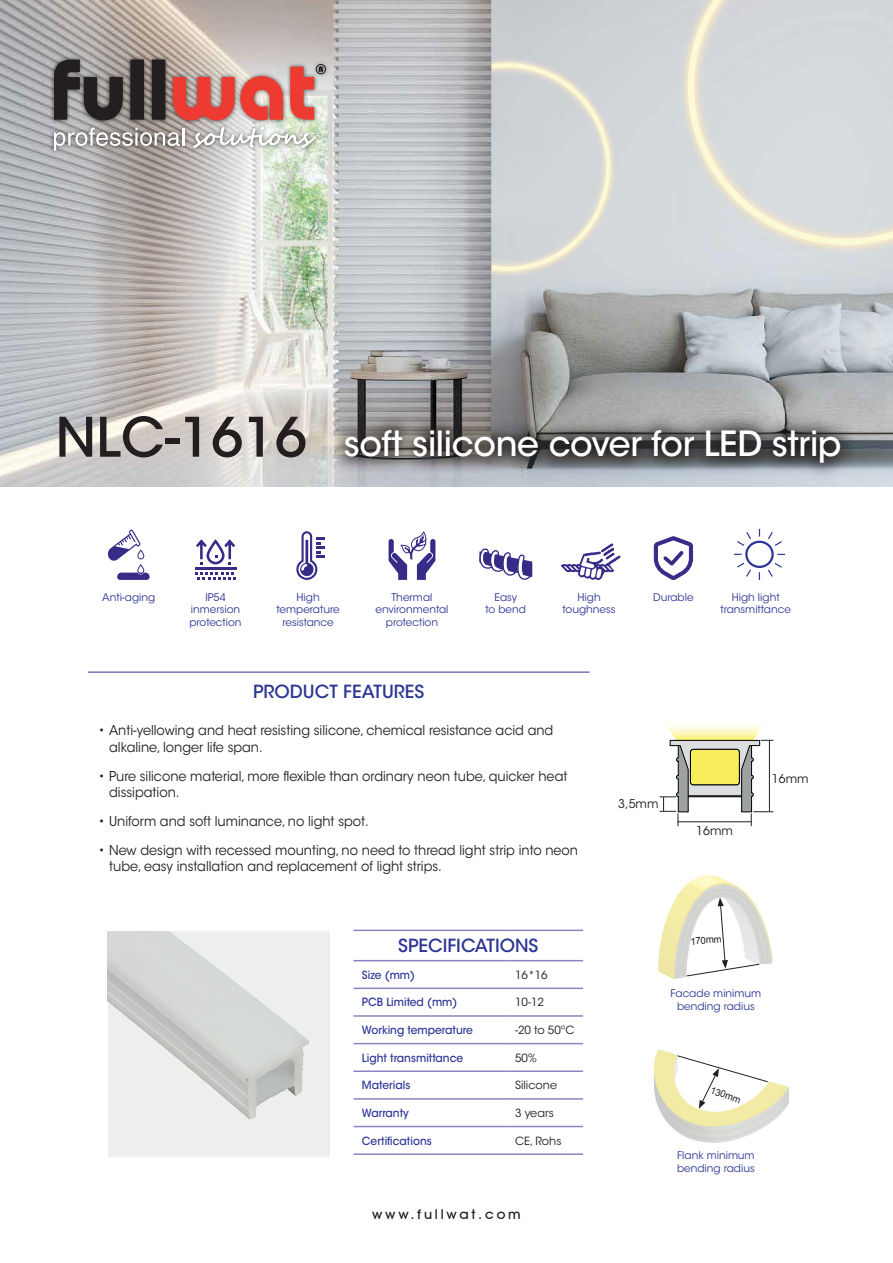
<style>
.page{position:relative;width:893px;height:1263px;background:#fff}
.page>*{position:absolute;margin:0;border:0;box-sizing:border-box;transform-origin:0 0}
.t1{font:500 54px "ITC Avant Garde Std";color:#231f20}
.t2{font:500 34.5px "ITC Avant Garde Std";letter-spacing:-.01em;color:#fff}
.t3{font:500 18px "ITC Avant Garde Std";color:#2e3695}
.t4{font:13.5px/16.2px "ITC Avant Garde Std";color:#231f20;scale:.95 1}
.t5{font:500 13.5px "Avant Garde IT Cby BT";letter-spacing:.19em;color:#231f20;scale:1.07 1}
.t6{font:12px "ITC Avant Garde Std";color:#231f20}
.t7{font:500 11.25px "ITC Avant Garde Std";color:#2e3695;scale:.95 1}
.t8{font:11.25px "ITC Avant Garde Std";color:#231f20}
.t9{font:10.5px/12.6px "ITC Avant Garde Std";color:#2e3695;text-align:center}
.t10{font:9.75px "Arial";color:#231f20}
</style>
<div class="page">
<img style="left:0;top:0;width:893px;height:487px">
<svg style="left:328px;top:412px;width:531px;height:69px;background:#7a7b7d"></svg>
<div style="left:745px;top:541px;width:29px;height:27px;border:2px solid #2e3695;border-radius:50%"></div>
<svg style="left:737px;top:532px;width:15px;height:15px"></svg>
<svg style="left:737px;top:562px;width:15px;height:15px"></svg>
<svg style="left:767px;top:562px;width:15px;height:15px"></svg>
<svg style="left:767px;top:532px;width:15px;height:15px"></svg>
<hr style="left:195px;top:567px;width:41px;height:3px;background:#362b87">
<svg style="left:195px;top:572px;width:41px;height:8px"></svg>
<svg style="left:196px;top:539px;width:39px;height:25px"></svg>
<svg style="left:478px;top:548px;width:55px;height:124px"></svg>
<svg style="left:108px;top:529px;width:42px;height:51px"></svg>
<svg style="left:296px;top:531px;width:28px;height:49px"></svg>
<svg style="left:653px;top:536px;width:40px;height:44px"></svg>
<svg style="left:389px;top:531px;width:46px;height:49px"></svg>
<svg style="left:561px;top:543px;width:60px;height:37px"></svg>
<hr style="left:88px;top:672px;width:502px;height:1px;background:#2e3695">
<hr style="left:353px;top:929px;width:154px;height:2px;background:#8985bf">
<hr style="left:507px;top:929px;width:76px;height:2px;background:#8985bf">
<hr style="left:353px;top:960px;width:154px;height:1px;background:#8985bf">
<hr style="left:507px;top:960px;width:76px;height:1px;background:#8985bf">
<hr style="left:353px;top:987px;width:154px;height:2px;background:#8985bf">
<hr style="left:507px;top:987px;width:76px;height:2px;background:#8985bf">
<hr style="left:353px;top:1015px;width:154px;height:2px;background:#8985bf">
<hr style="left:507px;top:1015px;width:76px;height:2px;background:#8985bf">
<hr style="left:353px;top:1043px;width:154px;height:1px;background:#8985bf">
<hr style="left:507px;top:1043px;width:76px;height:1px;background:#8985bf">
<hr style="left:353px;top:1070px;width:154px;height:2px;background:#8985bf">
<hr style="left:507px;top:1070px;width:76px;height:2px;background:#8985bf">
<hr style="left:353px;top:1098px;width:154px;height:2px;background:#8985bf">
<hr style="left:507px;top:1098px;width:76px;height:2px;background:#8985bf">
<hr style="left:353px;top:1126px;width:154px;height:1px;background:#8985bf">
<hr style="left:507px;top:1126px;width:76px;height:1px;background:#8985bf">
<hr style="left:353px;top:1153px;width:154px;height:2px;background:#8985bf">
<hr style="left:507px;top:1153px;width:76px;height:2px;background:#8985bf">
<div style="left:108px;top:931px;width:221px;height:226px;background:#edefed"></div>
<img style="left:108px;top:931px;width:201px;height:189px">
<img style="left:667px;top:725px;width:99px;height:15px">
<div style="left:50px;top:55px;width:280px;height:100px;background:#231f20;opacity:.75"></div>
<div style="left:316px;top:64px;width:10px;height:10px;border:1px solid #231f20;border-radius:50%"></div>
<svg style="left:54px;top:59px;width:111px;height:61px;background:#555150"></svg>
<svg style="left:173px;top:66px;width:150px;height:54px;background:#d87c75"></svg>
<svg style="left:54px;top:128px;width:130px;height:23px"></svg>
<svg style="left:193px;top:127px;width:123px;height:21px"></svg>
<img style="left:658px;top:876px;width:115px;height:103px">
<img style="left:654px;top:1050px;width:134px;height:92px">
<svg style="left:677px;top:1055px;width:91px;height:54px"></svg>
<svg style="left:686px;top:897px;width:74px;height:79px"></svg>
<svg style="left:660px;top:740px;width:113px;height:86px"></svg>
<p class="t1" style="left:56px;top:404px;width:253px">NLC-1616</p>
<p class="t2" style="left:344px;top:422px;width:499px">soft silicone cover for LED strip</p>
<p class="t9" style="left:102px;top:591px;width:55px">Anti-aging</p>
<p class="t9" style="left:189px;top:591px;width:54px">IP54 inmersion protection</p>
<p class="t9" style="left:277px;top:591px;width:65px">High temperature resistance</p>
<p class="t9" style="left:376px;top:591px;width:74px">Thermal environmental protection</p>
<p class="t9" style="left:486px;top:591px;width:42px">Easy<br>to bend</p>
<p class="t9" style="left:563px;top:591px;width:55px">High toughness</p>
<p class="t9" style="left:653px;top:591px;width:42px">Durable</p>
<p class="t9" style="left:720px;top:591px;width:72px">High light transmittance</p>
<p class="t3" style="left:253px;top:680px;width:173px">PRODUCT FEATURES</p>
<p class="t4" style="left:109px;top:723px;width:469px;text-indent:-11px">• Anti-yellowing and heat resisting silicone, chemical resistance acid and alkaline, longer life span.</p>
<p class="t4" style="left:109px;top:768px;width:484px;text-indent:-11px">• Pure silicone material, more flexible than ordinary neon tube, quicker heat dissipation.</p>
<p class="t4" style="left:99px;top:813px;width:286px">• Uniform and soft luminance, no light spot.</p>
<p class="t4" style="left:109px;top:842px;width:495px;text-indent:-11px">• New design with recessed mounting, no need to thread light strip into neon tube, easy installation and replacement of light strips.</p>
<p class="t3" style="left:398px;top:934px;width:142px">SPECIFICATIONS</p>
<p class="t7" style="left:362px;top:967px;width:57px">Size (mm)</p>
<p class="t8" style="left:515px;top:968px;width:34px">16*16</p>
<p class="t7" style="left:362px;top:995px;width:102px">PCB Limited (mm)</p>
<p class="t8" style="left:515px;top:995px;width:30px">10-12</p>
<p class="t7" style="left:362px;top:1023px;width:118px">Working temperature</p>
<p class="t8" style="left:515px;top:1023px;width:61px">-20 to 50ºC</p>
<p class="t7" style="left:362px;top:1050px;width:108px">Light transmittance</p>
<p class="t8" style="left:515px;top:1051px;width:23px">50%</p>
<p class="t7" style="left:362px;top:1078px;width:52px">Materials</p>
<p class="t8" style="left:515px;top:1078px;width:44px">Silicone</p>
<p class="t7" style="left:362px;top:1106px;width:51px">Warranty</p>
<p class="t8" style="left:515px;top:1106px;width:40px">3 years</p>
<p class="t7" style="left:362px;top:1133px;width:75px">Certifications</p>
<p class="t8" style="left:515px;top:1133px;width:48px">CE, Rohs</p>
<p class="t5" style="left:372px;top:1206px;width:140px">www.fullwat.com</p>
<p class="t6" style="left:618px;top:796px;width:42px">3,5mm</p>
<p class="t6" style="left:696px;top:823px;width:38px">16mm</p>
<p class="t6" style="left:772px;top:771px;width:38px">16mm</p>
<p class="t10" style="left:690px;top:935px;width:33px;rotate:-4deg">170mm</p>
<p class="t9" style="left:671px;top:987px;width:92px">Facade minimum bending radius</p>
<p class="t10" style="left:713px;top:1084px;width:33px;rotate:19deg">130mm</p>
<p class="t9" style="left:677px;top:1149px;width:79px;text-align:left">Flank minimum bending radius</p>
</div>
